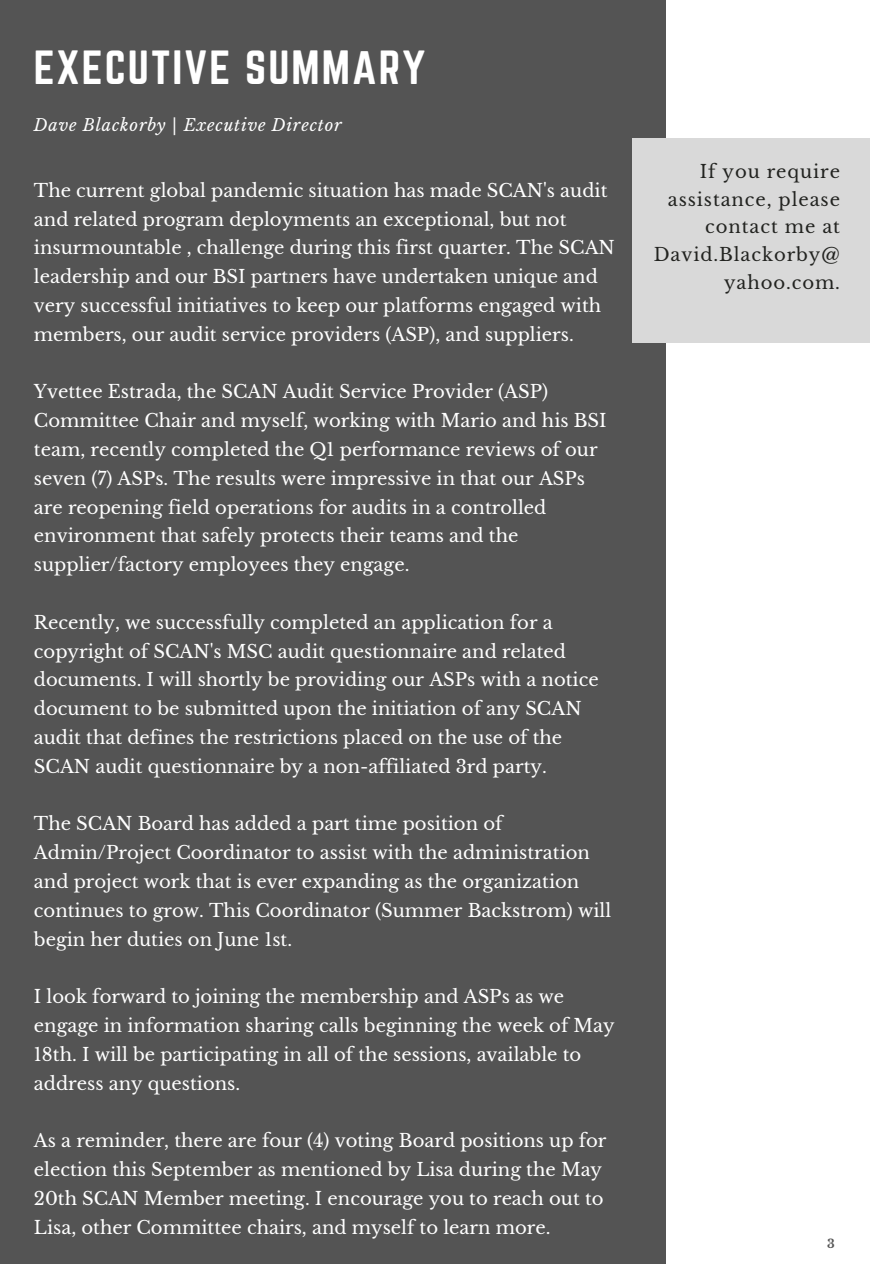
<style>
.page{position:relative;width:894px;height:1264px;background:#fff}
.page>*{position:absolute;margin:0;border:0;box-sizing:border-box;transform-origin:0 0}
.t1{font:42px "Norwester";letter-spacing:.05em;color:#fff}
.t2{font:18px/28.8px "Libre Baskerville";color:#fff}
.t3{font:18px/27.6px "Libre Baskerville";letter-spacing:.05em;color:#222320;text-align:right}
.t4{font:italic 16.5px "Libre Baskerville";letter-spacing:.05em;color:#fff}
.t5{font:700 12px "Libre Baskerville";color:#545454}
</style>
<div class="page">
<div style="left:0;top:0;width:666px;height:1263px;background:#545454"></div>
<div style="left:632px;top:138px;width:237px;height:204px;background:#d9d9d9"></div>
<h1 class="t1" style="left:34px;top:47px;width:393px">EXECUTIVE SUMMARY</h1>
<p class="t4" style="left:34px;top:115px;width:309px">Dave Blackorby | Executive Director</p>
<p class="t2" style="left:34px;top:176px;width:582px">The current global pandemic situation has made SCAN's audit and related program deployments an exceptional, but not insurmountable , challenge during this first quarter. The SCAN leadership and our BSI partners have undertaken unique and very successful initiatives to keep our platforms engaged with members, our audit service providers (ASP), and suppliers.</p>
<p class="t2" style="left:34px;top:378px;width:574px">Yvettee Estrada, the SCAN Audit Service Provider (ASP)<br>Committee Chair and myself, working with Mario and his BSI team, recently completed the Q1 performance reviews of our seven (7) ASPs. The results were impressive in that our ASPs are reopening field operations for audits in a controlled environment that safely protects their teams and the supplier/factory employees they engage.</p>
<p class="t2" style="left:34px;top:608px;width:566px">Recently, we successfully completed an application for a copyright of SCAN's MSC audit questionnaire and related documents. I will shortly be providing our ASPs with a notice document to be submitted upon the initiation of any SCAN audit that defines the restrictions placed on the use of the SCAN audit questionnaire by a non-affiliated 3rd party.</p>
<p class="t2" style="left:34px;top:809px;width:578px">The SCAN Board has added a part time position of Admin/Project Coordinator to assist with the administration and project work that is ever expanding as the organization continues to grow. This Coordinator (Summer Backstrom) will begin her duties on June 1st.</p>
<p class="t2" style="left:34px;top:982px;width:582px">I look forward to joining the membership and ASPs as we engage in information sharing calls beginning the week of May 18th. I will be participating in all of the sessions, available to address any questions.</p>
<p class="t2" style="left:34px;top:1126px;width:574px">As a reminder, there are four (4) voting Board positions up for election this September as mentioned by Lisa during the May 20th SCAN Member meeting. I encourage you to reach out to Lisa, other Committee chairs, and myself to learn more.</p>
<p class="t3" style="left:653px;top:158px;width:188px">If you require assistance, please contact me at<br>David.Blackorby@ yahoo.com.</p>
<p class="t5" style="left:826px;top:1236px;width:9px">3</p>
</div>
